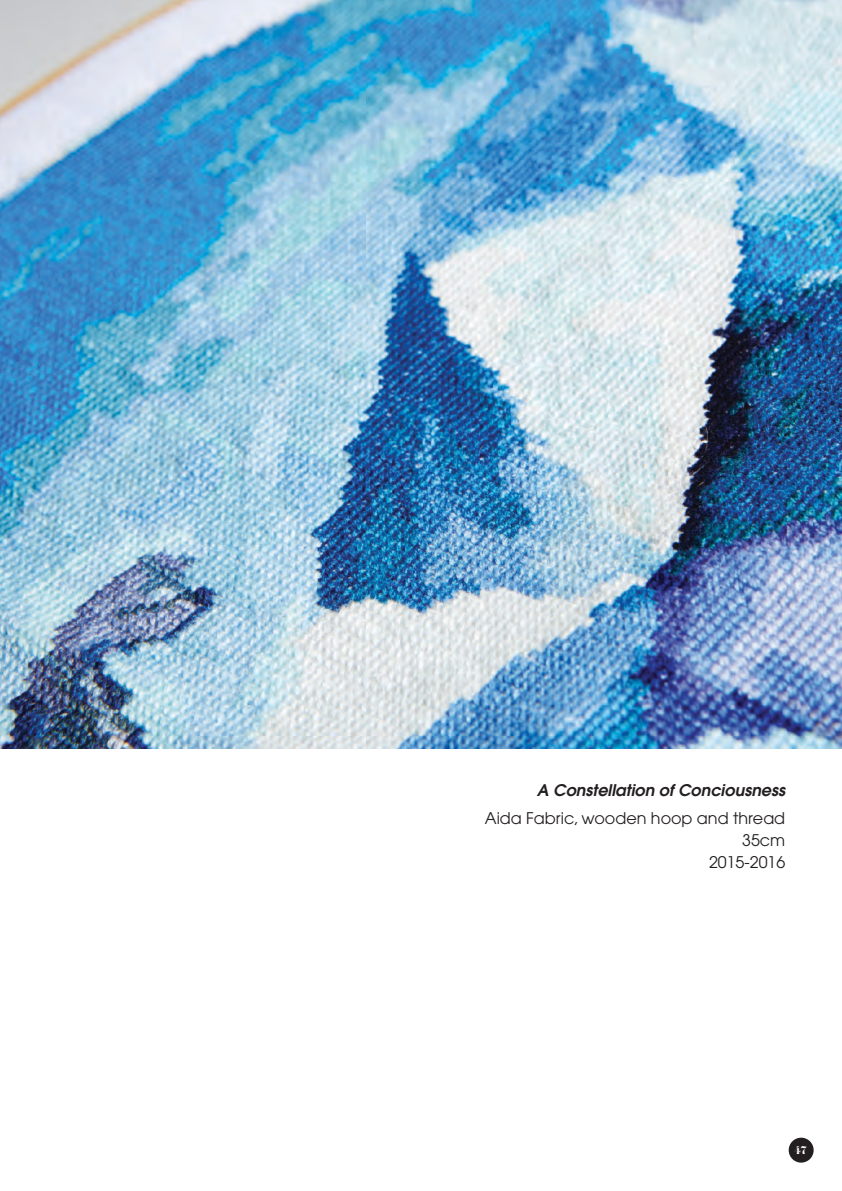
<style>
.page{position:relative;width:842px;height:1191px;background:#fff}
.page>*{position:absolute;margin:0;border:0;box-sizing:border-box;transform-origin:0 0}
.t1{font:16px "Avant Garde";color:#231f20}
.t2{font:italic 600 16px "Avant Garde";color:#231f20}
.t3{font:700 12px "Hoban";color:#fff}
</style>
<div class="page">
<div style="left:789px;top:1137px;width:25px;height:25px;background:#231f20;border-radius:50%"></div>
<img style="left:0;top:0;width:842px;height:748px">
<p class="t2" style="left:537px;top:779px;width:250px">A Constellation of Conciousness</p>
<p class="t1" style="left:485px;top:808px;width:302px">Aida Fabric, wooden hoop and thread</p>
<p class="t1" style="left:742px;top:830px;width:45px">35cm</p>
<p class="t1" style="left:709px;top:852px;width:78px">2015-2016</p>
<p class="t3" style="left:794px;top:1141px;width:14px">47</p>
</div>
